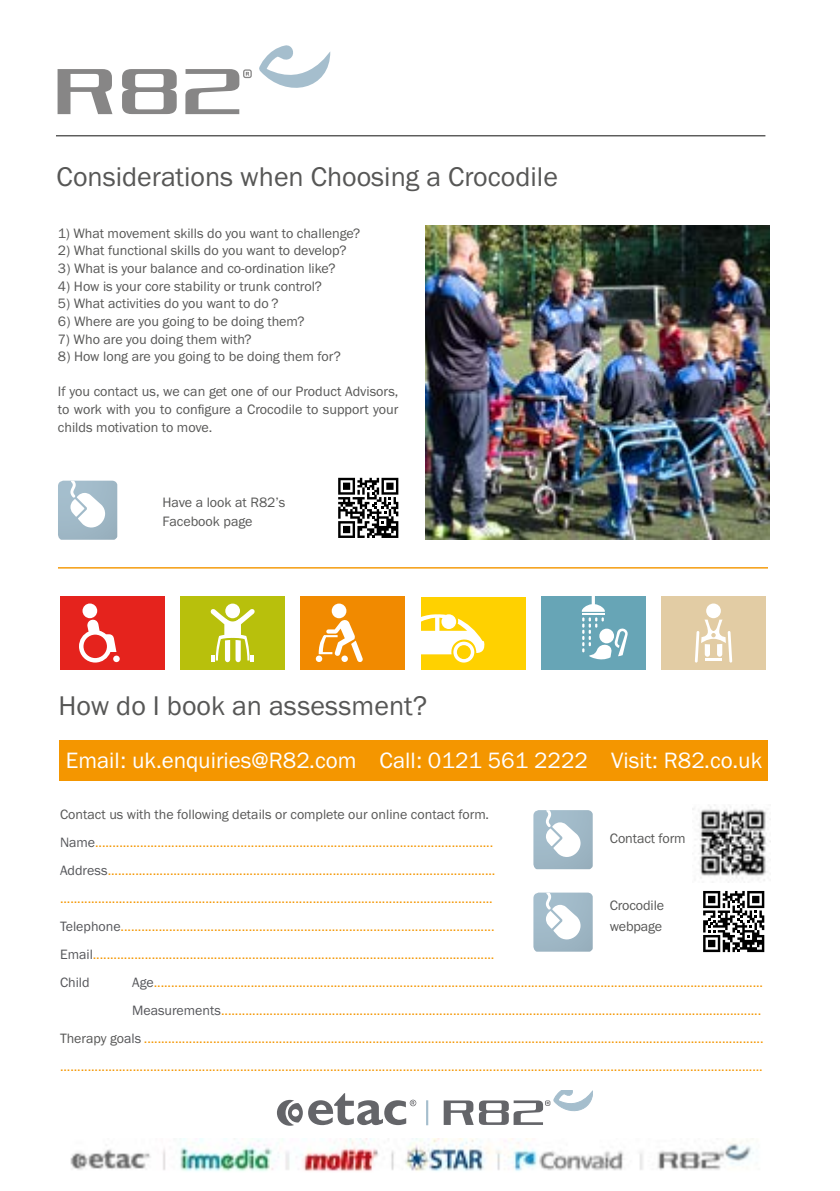
<style>
.page{position:relative;width:840px;height:1191px;background:#fff}
.page>*{position:absolute;margin:0;border:0;box-sizing:border-box;transform-origin:0 0}
.t1{font:28px "Franklin Gothic URW Boo";color:#575756}
.t2{font:23px "Franklin Gothic URW Boo";color:#fff}
.t3{font:14px/28px "Franklin Gothic URW Boo";color:#f49600}
.t4{font:14px/17.6px "Franklin Gothic URW Boo";color:#575756}
.s1{color:#575756}
.s2{color:#55565a}
</style>
<div class="page">
<hr style="left:58px;top:567px;width:709px;height:1px;background:#f49600">
<hr style="left:56px;top:135px;width:709px;height:1px;background:#575756">
<div style="left:60px;top:739px;width:707px;height:41px;background:#f49600"></div>
<img style="left:692px;top:804px;width:78px;height:78px">
<div style="left:420px;top:596px;width:105px;height:73px;background:#ffd100"></div>
<svg style="left:420px;top:614px;width:65px;height:48px"></svg>
<div style="left:60px;top:596px;width:105px;height:73px;background:#e5231d"></div>
<svg style="left:79px;top:617px;width:37px;height:45px"></svg>
<div style="left:82px;top:603px;width:15px;height:15px;background:#fff;border-radius:50%"></div>
<div style="left:113px;top:655px;width:7px;height:7px;background:#fff;border-radius:50%"></div>
<div style="left:180px;top:596px;width:105px;height:73px;background:#b8c00c"></div>
<svg style="left:210px;top:609px;width:45px;height:53px"></svg>
<div style="left:225px;top:603px;width:15px;height:15px;background:#fff;border-radius:50%"></div>
<div style="left:540px;top:596px;width:105px;height:73px;background:#67a5b6"></div>
<svg style="left:581px;top:596px;width:46px;height:64px"></svg>
<div style="left:599px;top:628px;width:14px;height:15px;background:#fff;border-radius:50%"></div>
<div style="left:660px;top:596px;width:105px;height:73px;background:#e2cca4"></div>
<div style="left:705px;top:603px;width:15px;height:15px;background:#fff;border-radius:50%"></div>
<svg style="left:695px;top:619px;width:36px;height:43px"></svg>
<div style="left:300px;top:596px;width:105px;height:73px;background:#f18a00"></div>
<div style="left:331px;top:603px;width:15px;height:15px;background:#fff;border-radius:50%"></div>
<svg style="left:315px;top:655px;width:7px;height:7px"></svg>
<svg style="left:318px;top:620px;width:45px;height:42px"></svg>
<svg style="left:703px;top:891px;width:60px;height:61px"></svg>
<svg style="left:259px;top:45px;width:71px;height:43px"></svg>
<svg style="left:58px;top:69px;width:54px;height:45px"></svg>
<svg style="left:122px;top:69px;width:55px;height:45px"></svg>
<svg style="left:185px;top:69px;width:67px;height:45px"></svg>
<svg style="left:443px;top:1090px;width:149px;height:35px"></svg>
<svg style="left:277px;top:1093px;width:139px;height:32px"></svg>
<hr style="left:426px;top:1100px;width:2px;height:25px;background:#a5becd">
<img style="left:70px;top:1138px;width:684px;height:33px">
<img style="left:425px;top:225px;width:343px;height:314px">
<svg style="left:338px;top:478px;width:60px;height:60px"></svg>
<svg style="left:58px;top:480px;width:59px;height:60px"></svg>
<svg style="left:533px;top:810px;width:59px;height:59px"></svg>
<svg style="left:533px;top:892px;width:59px;height:59px"></svg>
<h1 class="t1" style="left:57px;top:159px;width:502px">Considerations when Choosing a Crocodile</h1>
<p class="t4" style="left:58px;top:224px;width:304px">1) What movement skills do you want to challenge?</p>
<p class="t4" style="left:58px;top:242px;width:290px">2) What functional skills do you want to develop?</p>
<p class="t4" style="left:58px;top:259px;width:279px">3) What is your balance and co-ordination like?</p>
<p class="t4" style="left:58px;top:277px;width:265px">4) How is your core stability or trunk control?</p>
<p class="t4" style="left:58px;top:294px;width:222px">5) What activities do you want to do ?</p>
<p class="t4" style="left:58px;top:312px;width:248px">6) Where are you going to be doing them?</p>
<p class="t4" style="left:58px;top:330px;width:195px">7) Who are you doing them with?</p>
<p class="t4" style="left:58px;top:347px;width:284px">8) How long are you going to be doing them for?</p>
<p class="t4" style="left:58px;top:383px;width:342px;text-align:justify">If you contact us, we can get one of our Product Advisors, to work with you to configure a Crocodile to support your childs motivation to move.</p>
<p class="t4" style="left:162px;top:493px;width:124px;line-height:18.4px">Have a look at R82’s<br>Facebook page</p>
<h1 class="t1" style="left:58px;top:688px;width:370px">How do I book an assessment?</h1>
<h2 class="t2" style="left:66px;top:745px;width:697px">Email: uk.enquiries@R82.com Call: 0121 561 2222 Visit: R82.co.uk</h2>
<p class="t3" style="left:60px;top:800px;width:436px"><span class="s1">Contact us with the following details or complete our online contact form.<br></span><span class="s2">Name</span>...................................................................................................................<br><span class="s2">Address</span>................................................................................................................ .............................................................................................................................<br><span class="s2">Telephone</span>............................................................................................................<br><span class="s2">Email</span>....................................................................................................................<br><span class="s2">Child</span></p>
<p class="t4" style="left:609px;top:829px;width:77px">Contact form</p>
<p class="t4" style="left:609px;top:895px;width:56px;line-height:20.2px">Crocodile webpage</p>
<p class="t3" style="left:60px;top:968px;width:704px;text-align:right"><span class="s2">Age</span>................................................................................................................................................................................<br><span class="s2">Measurements</span>............................................................................................................................................................<br><span class="s1">Therapy go</span><span class="s2">als</span> ................................................................................................................................................................................... ...........................................................................................................................................................................................................</p>
</div>
